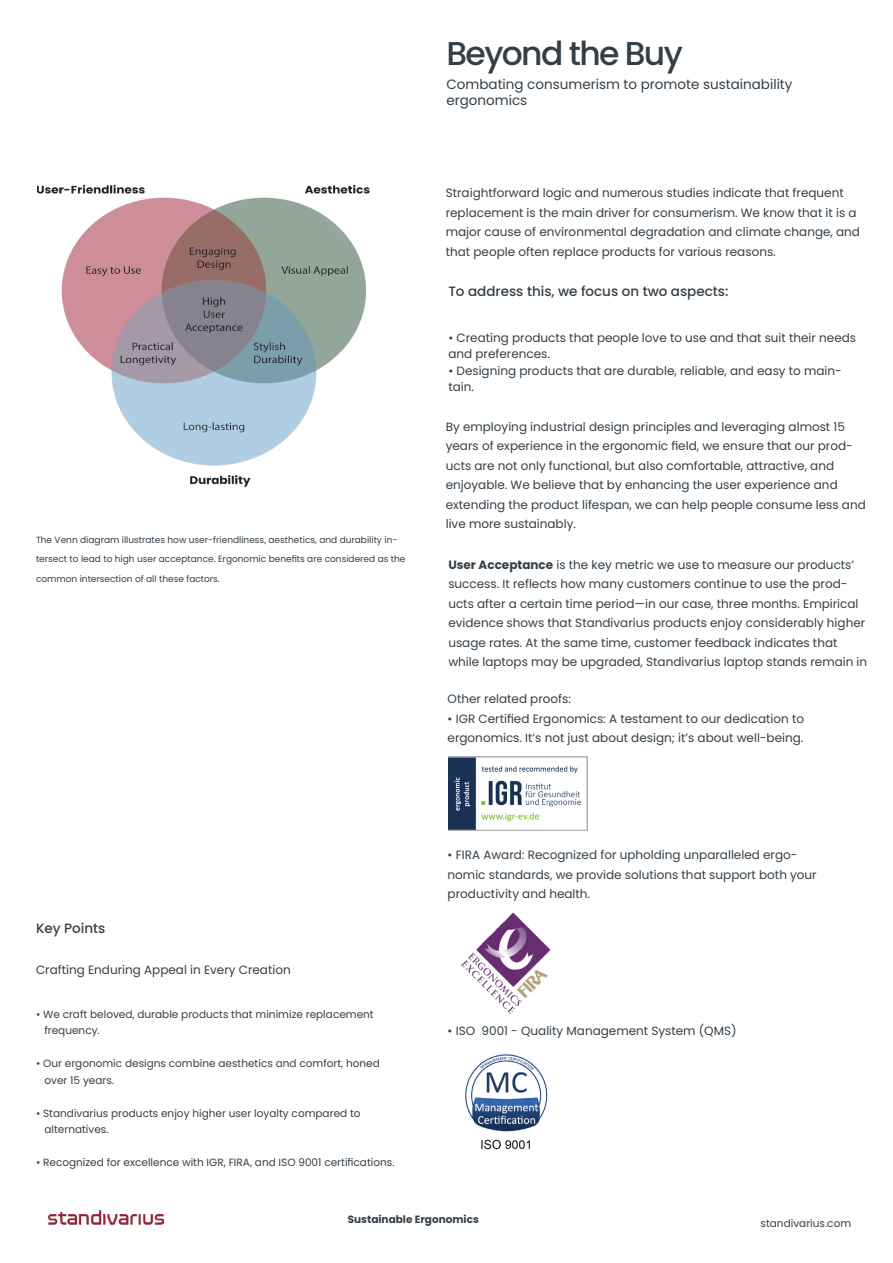
<style>
.page{position:relative;width:893px;height:1263px;background:#fff}
.page>*{position:absolute;margin:0;border:0;box-sizing:border-box;transform-origin:0 0}
.t1{font:500 33px "Poppins";letter-spacing:-.05em;color:#333f48}
.t2{font:13.5px/16.2px "Poppins";color:#333f48}
.t3{font:500 13.5px "Poppins";color:#333f48}
.t4{font:12px/19.5px "Poppins";color:#333f48}
.t5{font:10.5px/16.5px "Poppins";color:#333f48}
.t6{font:700 10.5px "Poppins";color:#333f48}
.t7{font:9px/19.5px "Poppins";color:#333f48}
.s1{font-weight:700}
</style>
<div class="page">
<img style="left:49px;top:1210px;width:115px;height:15px">
<img style="left:37px;top:185px;width:332px;height:302px">
<img style="left:461px;top:912px;width:90px;height:102px">
<img style="left:448px;top:756px;width:140px;height:74px">
<img style="left:465px;top:1054px;width:83px;height:96px">
<h1 class="t1" style="left:446px;top:34px;width:238px">Beyond the Buy</h1>
<p class="t2" style="left:446px;top:76px;width:348px">Combating consumerism to promote sustainability ergonomics</p>
<p class="t4" style="left:446px;top:183px;width:416px">Straightforward logic and numerous studies indicate that frequent replacement is the main driver for consumerism. We know that it is a major cause of environmental degradation and climate change, and that people often replace products for various reasons.</p>
<p class="t3" style="left:448px;top:284px;width:282px">To address this, we focus on two aspects:</p>
<p class="t7" style="left:36px;top:530px;width:371px">The Venn diagram illustrates how user-friendliness, aesthetics, and durability in&shy;tersect to lead to high user acceptance. Ergonomic benefits are considered as the common intersection of all these factors.</p>
<p class="t4" style="left:448px;top:330px;width:409px;line-height:16.5px">• Creating products that people love to use and that suit their needs and preferences.</p>
<p class="t4" style="left:448px;top:363px;width:395px;line-height:16.5px">• Designing products that are durable, reliable, and easy to main&shy;tain.</p>
<p class="t4" style="left:446px;top:417px;width:422px">By employing industrial design principles and leveraging almost 15 years of experience in the ergonomic field, we ensure that our prod&shy;ucts are not only functional, but also comfortable, attractive, and enjoyable. We believe that by enhancing the user experience and extending the product lifespan, we can help people consume less and live more sustainably.</p>
<p class="t4" style="left:448px;top:555px;width:420px"><span class="s1">User Acceptance</span> is the key metric we use to measure our products’ success. It reflects how many customers continue to use the prod&shy;ucts after a certain time period—in our case, three months. Empirical evidence shows that Standivarius products enjoy considerably higher usage rates. At the same time, customer feedback indicates that while laptops may be upgraded, Standivarius laptop stands remain in</p>
<p class="t4" style="left:448px;top:689px;width:125px">Other related proofs:</p>
<p class="t4" style="left:448px;top:709px;width:358px">• IGR Certified Ergonomics: A testament to our dedication to ergonomics. It’s not just about design; it’s about well-being.</p>
<p class="t3" style="left:36px;top:921px;width:71px">Key Points</p>
<p class="t4" style="left:36px;top:960px;width:256px">Crafting Enduring Appeal in Every Creation</p>
<p class="t5" style="left:44px;top:1006px;width:331px;text-indent:-8px">• We craft beloved, durable products that minimize replacement frequency.</p>
<p class="t5" style="left:44px;top:1055px;width:337px;text-indent:-8px">• Our ergonomic designs combine aesthetics and comfort, honed over 15 years.</p>
<p class="t5" style="left:44px;top:1105px;width:318px;text-indent:-8px">• Standivarius products enjoy higher user loyalty compared to alternatives.</p>
<p class="t5" style="left:36px;top:1154px;width:360px">• Recognized for excellence with IGR, FIRA, and ISO 9001 certifications.</p>
<p class="t4" style="left:448px;top:845px;width:371px">• FIRA Award: Recognized for upholding unparalleled ergo&shy;nomic standards, we provide solutions that support both your productivity and health.</p>
<p class="t4" style="left:448px;top:1021px;width:290px">• ISO 9001 - Quality Management System (QMS)</p>
<p class="t6" style="left:348px;top:1213px;width:133px">Sustainable Ergonomics</p>
<p class="t5" style="left:761px;top:1215px;width:92px">standivarius.com</p>
</div>
